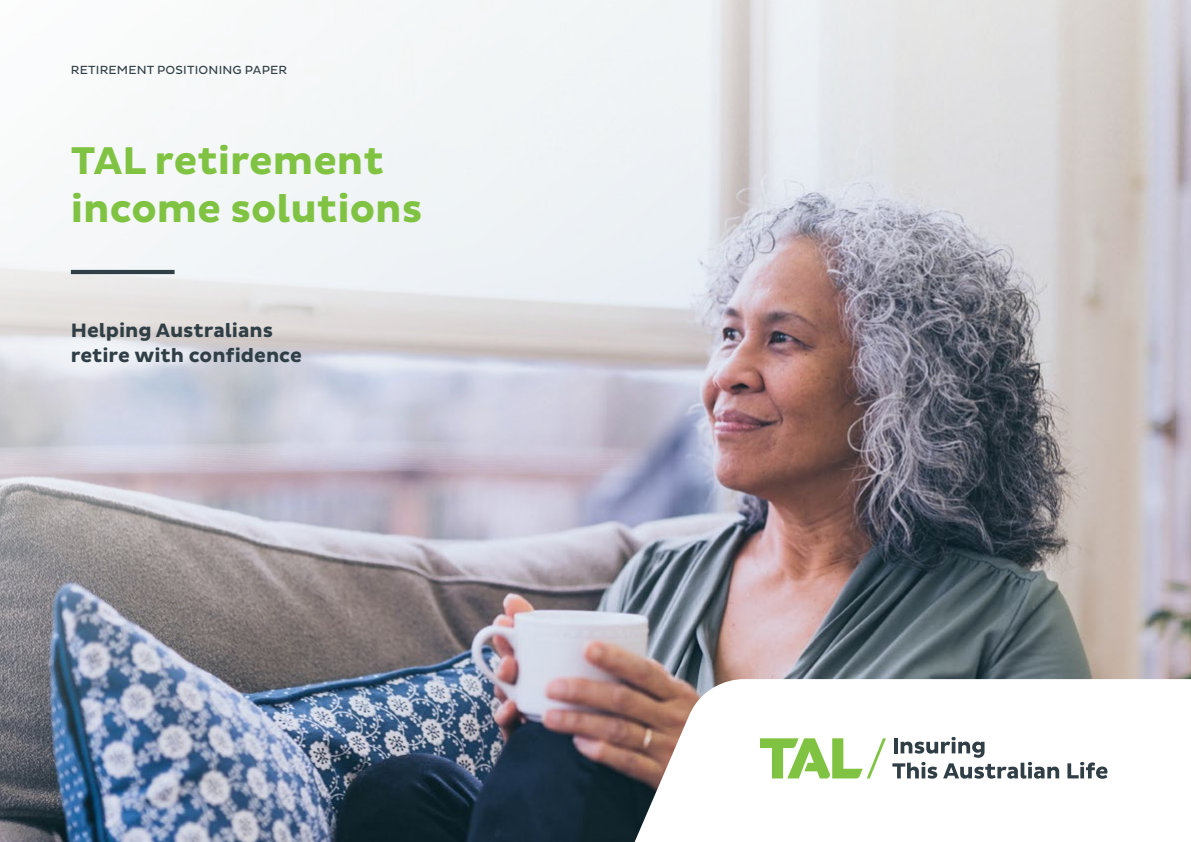
<style>
.page{position:relative;width:1191px;height:842px;background:#fff}
.page>*{position:absolute;margin:0;border:0;box-sizing:border-box;transform-origin:0 0}
.t1{font:700 39.4px/47.8px "Pluto Sans";color:#80c343}
.t2{font:700 19.7px/25.3px "Pluto Sans";color:#303e46}
.t3{font:12px "Pluto Sans";letter-spacing:.015em;color:#303e46}
</style>
<div class="page">
<img style="left:0;top:693px;width:631px;height:149px">
<img style="left:0;top:0;width:1191px;height:693px">
<svg style="left:631px;top:679px;width:560px;height:163px"></svg>
<svg style="left:760px;top:738px;width:126px;height:40px"></svg>
<svg style="left:1067px;top:762px;width:40px;height:17px"></svg>
<svg style="left:892px;top:737px;width:167px;height:42px"></svg>
<hr style="left:71px;top:270px;width:103px;height:4px;background:#303e46">
<p class="t3" style="left:71px;top:63px;width:218px">RETIREMENT POSITIONING PAPER</p>
<p class="t1" style="left:71px;top:138px;width:353px">TAL retirement income solutions</p>
<p class="t2" style="left:71px;top:318px;width:232px">Helping Australians retire with confidence</p>
</div>
